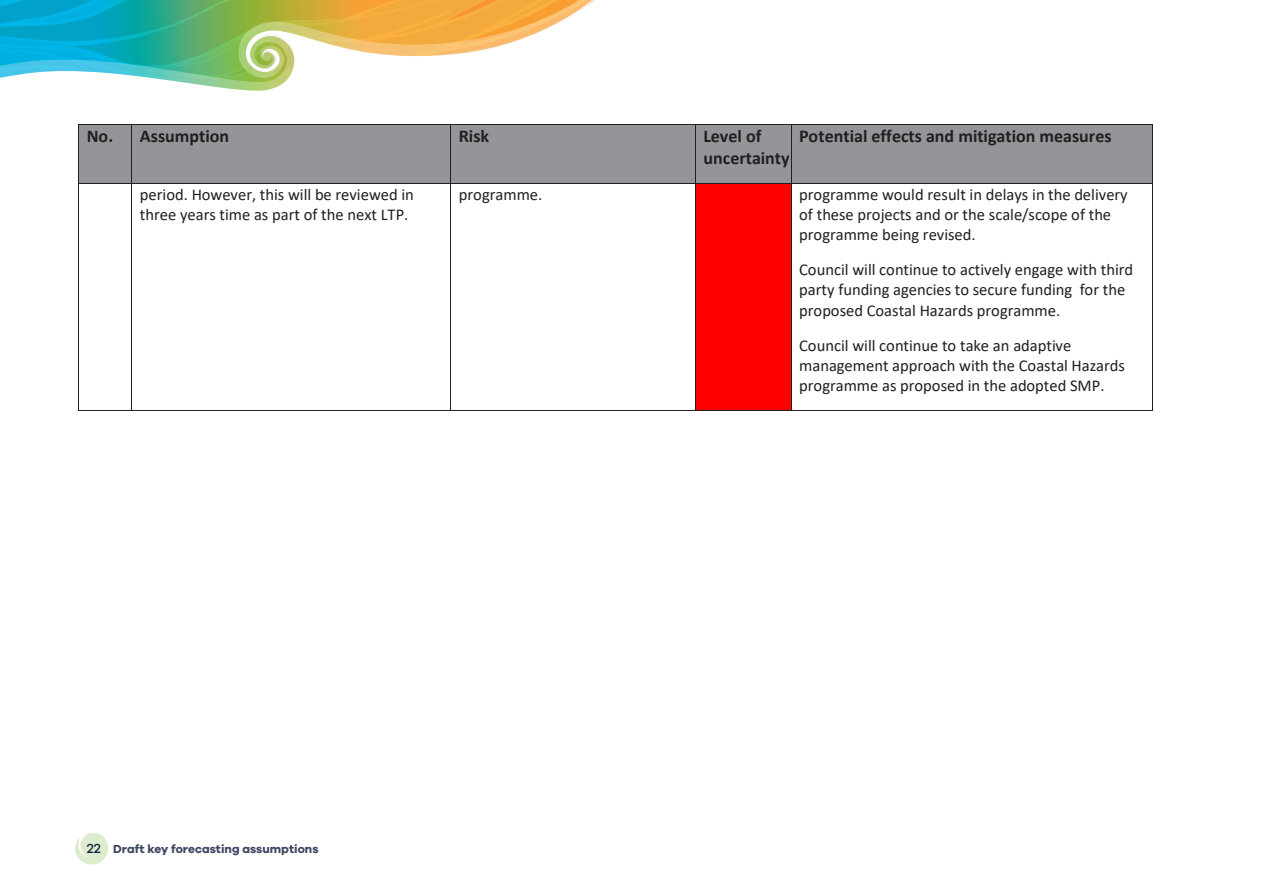
<style>
.page{position:relative;width:1263px;height:893px;background:#fff}
.page>*{position:absolute;margin:0;border:0;box-sizing:border-box;transform-origin:0 0}
.t1{font:700 18px/21.9px "Calibri";color:#231f20}
.t2{font:16.5px/20.2px "Calibri";color:#231f20}
.page_number{font:700 12px "Galano Grotesque";color:#3f4662}
.s1{font-weight:500;font-size:13.5px;color:#0b2143}
</style>
<div class="page">
<div style="left:79px;top:124px;width:52px;height:59px;background:#939598"></div>
<div style="left:132px;top:124px;width:318px;height:59px;background:#939598"></div>
<div style="left:451px;top:124px;width:244px;height:59px;background:#939598"></div>
<div style="left:696px;top:124px;width:95px;height:59px;background:#939598"></div>
<div style="left:791px;top:124px;width:361px;height:59px;background:#939598"></div>
<hr style="left:451px;top:124px;width:244px;height:1px;background:#231f20">
<hr style="left:696px;top:124px;width:95px;height:1px;background:#231f20">
<hr style="left:791px;top:124px;width:361px;height:1px;background:#231f20">
<hr style="left:78px;top:124px;width:1px;height:59px;background:#231f20">
<hr style="left:131px;top:124px;width:1px;height:59px;background:#231f20">
<hr style="left:450px;top:124px;width:1px;height:59px;background:#231f20">
<hr style="left:695px;top:124px;width:1px;height:59px;background:#231f20">
<hr style="left:791px;top:124px;width:1px;height:59px;background:#231f20">
<hr style="left:1152px;top:124px;width:1px;height:59px;background:#231f20">
<div style="left:696px;top:184px;width:95px;height:226px;background:#f00"></div>
<hr style="left:79px;top:183px;width:52px;height:1px;background:#231f20">
<hr style="left:132px;top:183px;width:318px;height:1px;background:#231f20">
<hr style="left:451px;top:183px;width:244px;height:1px;background:#231f20">
<hr style="left:696px;top:183px;width:95px;height:1px;background:#231f20">
<hr style="left:791px;top:183px;width:361px;height:1px;background:#231f20">
<hr style="left:78px;top:184px;width:1px;height:226px;background:#231f20">
<hr style="left:79px;top:410px;width:52px;height:1px;background:#231f20">
<hr style="left:131px;top:184px;width:1px;height:226px;background:#231f20">
<hr style="left:132px;top:410px;width:318px;height:1px;background:#231f20">
<hr style="left:450px;top:184px;width:1px;height:226px;background:#231f20">
<hr style="left:451px;top:410px;width:244px;height:1px;background:#231f20">
<hr style="left:695px;top:184px;width:1px;height:226px;background:#231f20">
<hr style="left:696px;top:410px;width:95px;height:1px;background:#231f20">
<hr style="left:791px;top:184px;width:1px;height:226px;background:#231f20">
<hr style="left:791px;top:410px;width:361px;height:1px;background:#231f20">
<hr style="left:1152px;top:184px;width:1px;height:226px;background:#231f20">
<svg style="left:0;top:0;width:596px;height:125px"></svg>
<svg style="left:75px;top:833px;width:33px;height:31px"></svg>
<p class="t1" style="left:87px;top:124px;width:144px">No. Assumption</p>
<p class="t1" style="left:459px;top:124px;width:32px">Risk</p>
<p class="t1" style="left:703px;top:124px;width:88px">Level of uncertainty</p>
<p class="t1" style="left:799px;top:124px;width:314px">Potential effects and mitigation measures</p>
<p class="t2" style="left:140px;top:184px;width:275px">period. However, this will be reviewed in three years time as part of the next LTP.</p>
<p class="t2" style="left:459px;top:184px;width:85px">programme.</p>
<p class="t2" style="left:799px;top:184px;width:330px">programme would result in delays in the delivery of these projects and or the scale/scope of the programme being revised.</p>
<p class="t2" style="left:799px;top:259px;width:336px">Council will continue to actively engage with third party funding agencies to secure funding for the proposed Coastal Hazards programme.</p>
<p class="t2" style="left:799px;top:334px;width:327px">Council will continue to take an adaptive management approach with the Coastal Hazards programme as proposed in the adopted SMP.</p>
<p class="page_number" style="left:87px;top:841px;width:233px"><span class="s1">22</span> Draft key forecasting assumptions</p>
</div>
